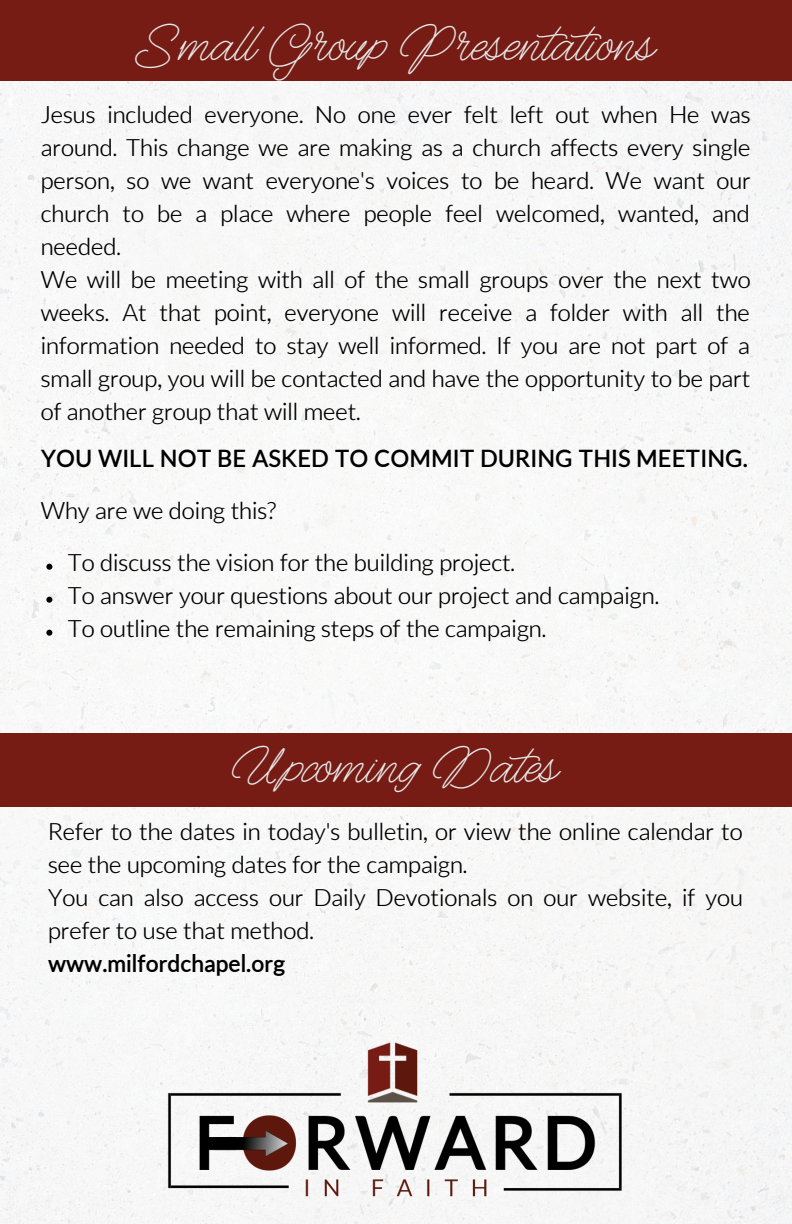
<style>
.page{position:relative;width:792px;height:1224px;background:#fff}
.page>*{position:absolute;margin:0;border:0;box-sizing:border-box;transform-origin:0 0}
.t1{font:600 48px "Histeria Bites";color:#e6e7e7}
.t2{font:200 24px/33px "Alilato";color:#000}
.t3{font:600 24px "Alilato";color:#000}
</style>
<div class="page">
<img style="left:0;top:81px;width:792px;height:1143px">
<div style="left:0;top:734px;width:792px;height:72px;background:#761c14"></div>
<div style="left:0;top:0;width:792px;height:81px;background:#761c14"></div>
<img style="left:139px;top:897px;width:514px;height:327px">
<svg style="left:46px;top:564px;width:6px;height:6px"></svg>
<svg style="left:46px;top:597px;width:6px;height:6px"></svg>
<svg style="left:46px;top:630px;width:6px;height:6px"></svg>
<h1 class="t1" style="left:136px;top:15px;width:522px">Small Group Presentations</h1>
<p class="t2" style="left:41px;top:100px;width:712px">Jesus included everyone. No one ever felt left out when He was around. This change we are making as a church affects every single person, so we want everyone's voices to be heard. We want our church to be a place where people feel welcomed, wanted, and needed.<br>We will be meeting with all of the small groups over the next two weeks. At that point, everyone will receive a folder with all the information needed to stay well informed. If you are not part of a small group, you will be contacted and have the opportunity to be part of another group that will meet.</p>
<p class="t3" style="left:41px;top:449px;width:709px">YOU WILL NOT BE ASKED TO COMMIT DURING THIS MEETING.</p>
<p class="t2" style="left:41px;top:496px;width:237px">Why are we doing this?</p>
<p class="t2" style="left:68px;top:548px;width:593px">To discuss the vision for the building project.<br>To answer your questions about our project and campaign.<br>To outline the remaining steps of the campaign.</p>
<h1 class="t1" style="left:232px;top:737px;width:329px">Upcoming Dates</h1>
<p class="t2" style="left:48px;top:817px;width:696px">Refer to the dates in today's bulletin, or view the online calendar to see the upcoming dates for the campaign.<br>You can also access our Daily Devotionals on our website, if you prefer to use that method.</p>
<p class="t3" style="left:48px;top:954px;width:239px">www.milfordchapel.org</p>
</div>
